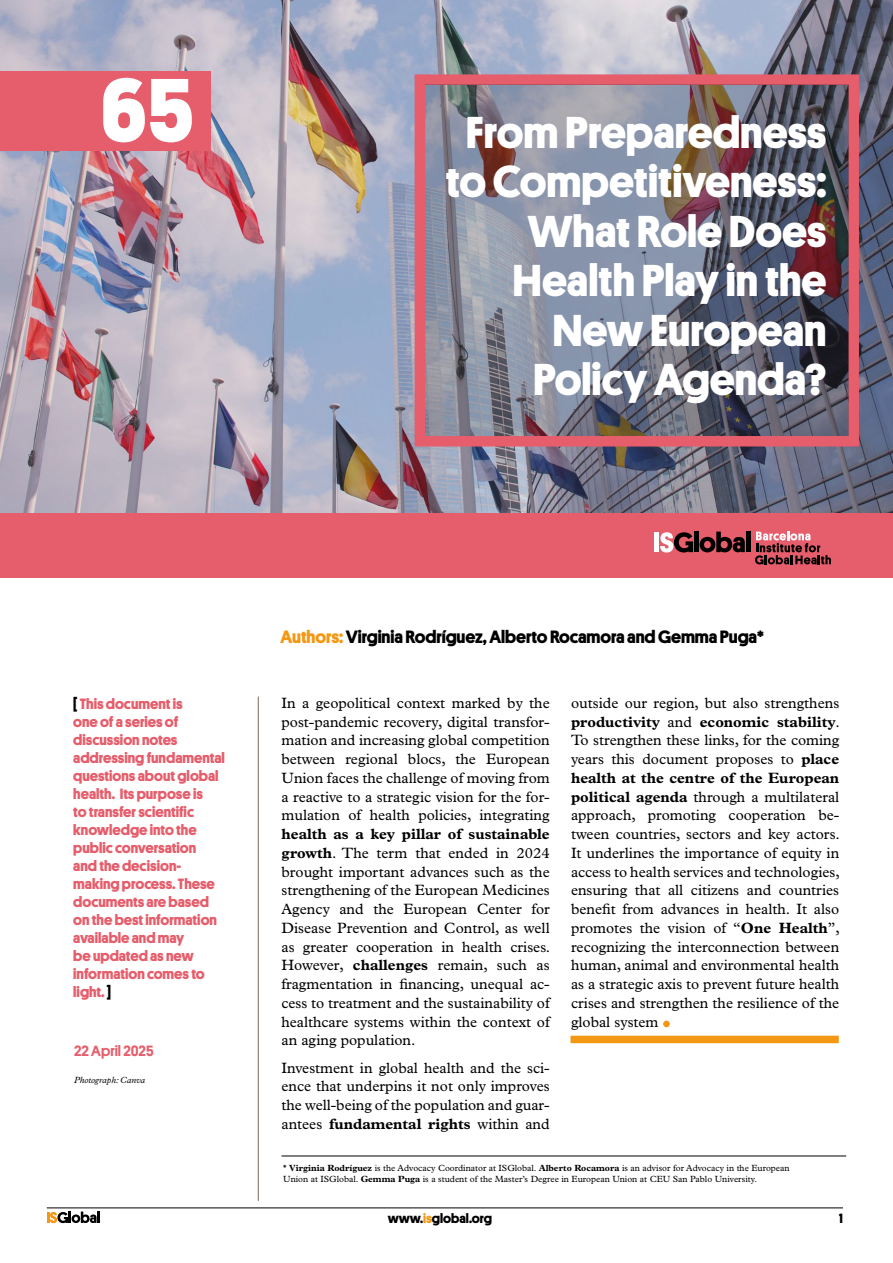
<style>
.page{position:relative;width:893px;height:1263px;background:#fff}
.page>*{position:absolute;margin:0;border:0;box-sizing:border-box;transform-origin:0 0}
.t1{font:700 90px "Platform";color:#fff}
.text_base{font:54px "Plantin";color:#f49712}
.t2{font:700 45px/49.5px "Platform";color:#fff;text-align:right}
.t3{font:700 18px "Platform";letter-spacing:-.005em;color:#000}
.text_base-2{font:15px/18.8px "Plantin";color:#000;text-align:justify}
.t4{font:700 15px/18px "Platform";color:#e65d6b}
.t5{font:500 15px "Platform";color:#e65d6b}
.t6{font:700 13.5px "Platform";color:#000}
.leyendas{font:9px/11.2px "Plantin";color:#000}
.t7{font:italic 9px "Plantin";color:#000}
.s1{color:#000}
.s2{color:#f49712}
.s3{font-weight:700}
.s4{font-family:"Platform"}
</style>
<div class="page">
<svg style="left:47px;top:1211px;width:53px;height:12px"></svg>
<hr style="left:47px;top:1207px;width:796px;height:1px;background:#000">
<img style="left:0;top:0;width:893px;height:514px">
<div style="left:0;top:514px;width:893px;height:64px;background:#e65d6b"></div>
<div style="left:0;top:71px;width:211px;height:80px;background:#e65d6b"></div>
<hr style="left:258px;top:696px;width:1px;height:505px;background:#867b77">
<hr style="left:281px;top:1156px;width:565px;height:1px;background:#000">
<div style="left:415px;top:74px;width:444px;height:372px;border:10px solid #e65d6b"></div>
<svg style="left:425px;top:85px;width:423px;height:351px;background:#737483"></svg>
<div style="left:570px;top:1036px;width:269px;height:7px;background:#f49712"></div>
<hr style="left:655px;top:533px;width:4px;height:19px;background:#fff">
<div style="left:694px;top:532px;width:5px;height:20px;background:#000"></div>
<svg style="left:699px;top:532px;width:46px;height:20px"></svg>
<div style="left:746px;top:532px;width:5px;height:20px;background:#000"></div>
<svg style="left:660px;top:532px;width:33px;height:20px"></svg>
<svg style="left:755px;top:531px;width:76px;height:33px"></svg>
<p class="t1" style="left:100px;top:44px;width:95px">65</p>
<p class="t2" style="left:446px;top:105px;width:382px">From Preparedness to Competitiveness:<br>What Role Does<br>Health Play in the<br>New European<br>Policy Agenda?</p>
<p class="t4" style="left:73px;top:694px;width:153px"><span class="s1">[</span> This document is<br>one of a series of discussion notes addressing fundamental questions about global health. Its purpose is<br>to transfer scientific knowledge into the public conversation<br>and the decision&shy;making process. These documents are based on the best information available and may<br>be updated as new information comes to light. <span class="s1">]</span></p>
<p class="t5" style="left:74px;top:1039px;width:81px">22 April 2025</p>
<p class="t7" style="left:74px;top:1075px;width:73px">Photograph: Canva</p>
<p class="t3" style="left:281px;top:624px;width:485px"><span class="s2">Authors:</span> Virginia Rodríguez, Alberto Rocamora and Gemma Puga*</p>
<p class="text_base-2" style="left:281px;top:693px;width:270px">In a geopolitical context marked by the post-pandemic recovery, digital transfor&shy;mation and increasing global competition between regional blocs, the European Union faces the challenge of moving from a reactive to a strategic vision for the for&shy;mulation of health policies, integrating <span class="s3">health as a key pillar of sustainable growth</span>. The term that ended in 2024 brought important advances such as the strengthening of the European Medicines Agency and the European Center for Disease Prevention and Control, as well as greater cooperation in health crises.<br>However, <span class="s3">challenges</span> remain, such as fragmentation in financing, unequal ac&shy;cess to treatment and the sustainability of healthcare systems within the context of an aging population.</p>
<p class="text_base-2" style="left:281px;top:1058px;width:270px">Investment in global health and the sci&shy;ence that underpins it not only improves the well-being of the population and guar&shy;antees <span class="s3">fundamental rights</span> within and</p>
<p class="text_base-2" style="left:571px;top:693px;width:270px">outside our region, but also strengthens <span class="s3">productivity</span> and <span class="s3">economic stability</span>.<br>To strengthen these links, for the coming years this document proposes to <span class="s3">place health at the centre of the European political agenda</span> through a multilateral approach, promoting cooperation be&shy;tween countries, sectors and key actors.<br>It underlines the importance of equity in access to health services and technologies, ensuring that all citizens and countries benefit from advances in health. It also promotes the vision of “<span class="s3">One Health</span>”, recognizing the interconnection between human, animal and environmental health as a strategic axis to prevent future health crises and strengthen the resilience of the global system</p>
<p class="text_base" style="left:659px;top:978px;width:17px">.</p>
<p class="leyendas" style="left:283px;top:1162px;width:508px"><span class="s4">*</span> <span class="s3">Virginia Rodríguez</span> is the Advocacy Coordinator at ISGlobal. <span class="s3">Alberto Rocamora</span> is an advisor for Advocacy in the European<br>Union at ISGlobal. <span class="s3">Gemma Puga</span> is a student of the Master’s Degree in European Union at CEU San Pablo University.</p>
<p class="t6" style="left:388px;top:1208px;width:106px">www.<span class="s2">is</span>global.org</p>
<p class="t6" style="left:839px;top:1208px;width:5px">1</p>
</div>
